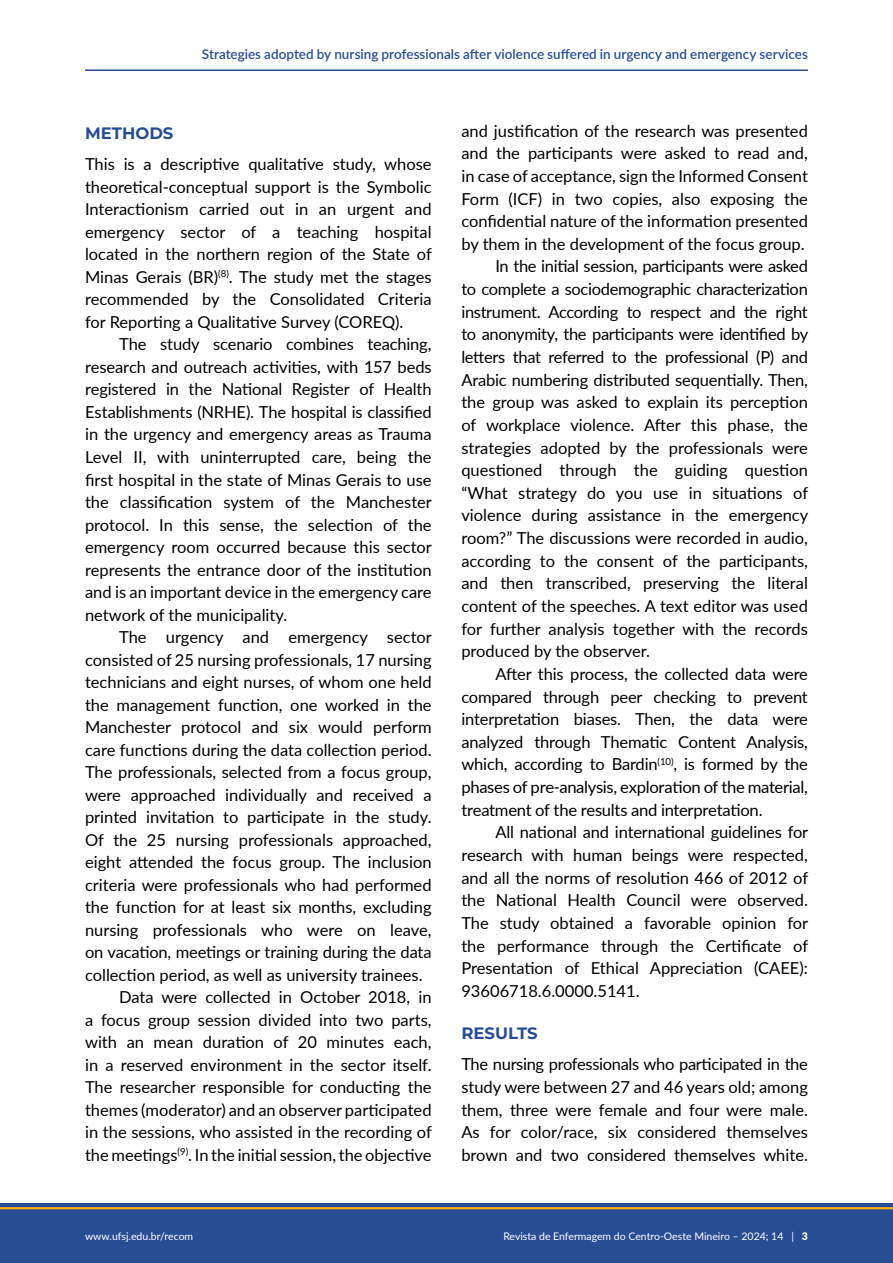
<style>
.page{position:relative;width:893px;height:1263px;background:#fff}
.page>*{position:absolute;margin:0;border:0;box-sizing:border-box;transform-origin:0 0}
.TXT{font:16.5px/22.6px "Lato";color:#000;text-align:justify}
._1st_txt{font:16.5px/22.5px "Lato";color:#000;text-align:justify}
.SUB1{font:700 16.5px "Montserrat";color:#274d95}
.t1{font:600 13.5px "Lato";color:#274d95}
.t2{font:10.5px "Lato";color:#fff}
.s1{font-weight:900}
</style>
<div class="page">
<div style="left:0;top:1203px;width:893px;height:60px;background:#274d95"></div>
<hr style="left:0;top:1207px;width:893px;height:2px;background:#ffb011">
<hr style="left:85px;top:69px;width:723px;height:2px;background:#274d95">
<p class="t1" style="left:202px;top:44px;width:608px">Strategies adopted by nursing professionals after violence suffered in urgency and emergency services</p>
<p class="SUB1" style="left:85px;top:122px;width:90px">METHODS</p>
<p class="_1st_txt" style="left:85px;top:152px;width:348px">This is a descriptive qualitative study, whose theoretical-conceptual support is the Symbolic Interactionism carried out in an urgent and emergency sector of a teaching hospital located in the northern region of the State of Minas Gerais (BR)<sup>(8)</sup>. The study met the stages recommended by the Consolidated Criteria for Reporting a Qualitative Survey (COREQ).</p>
<p class="TXT" style="left:85px;top:332px;width:348px;text-indent:34px">The study scenario combines teaching, research and outreach activities, with 157 beds registered in the National Register of Health Establishments (NRHE). The hospital is classified in the urgency and emergency areas as Trauma Level II, with uninterrupted care, being the first hospital in the state of Minas Gerais to use the classification system of the Manchester protocol. In this sense, the selection of the emergency room occurred because this sector represents the entrance door of the institution and is an important device in the emergency care network of the municipality.</p>
<p class="TXT" style="left:85px;top:625px;width:348px;text-indent:34px">The urgency and emergency sector consisted of 25 nursing professionals, 17 nursing technicians and eight nurses, of whom one held the management function, one worked in the Manchester protocol and six would perform care functions during the data collection period.<br>The professionals, selected from a focus group, were approached individually and received a printed invitation to participate in the study.<br>Of the 25 nursing professionals approached, eight attended the focus group. The inclusion criteria were professionals who had performed the function for at least six months, excluding nursing professionals who were on leave, on vacation, meetings or training during the data collection period, as well as university trainees.</p>
<p class="TXT" style="left:85px;top:985px;width:348px;text-indent:34px">Data were collected in October 2018, in a focus group session divided into two parts, with an mean duration of 20 minutes each, in a reserved environment in the sector itself.<br>The researcher responsible for conducting the themes (moderator) and an observer participated in the sessions, who assisted in the recording of the meetings<sup>(9)</sup>. In the initial session, the objective</p>
<p class="TXT" style="left:461px;top:119px;width:348px">and justification of the research was presented and the participants were asked to read and, in case of acceptance, sign the Informed Consent Form (ICF) in two copies, also exposing the confidential nature of the information presented by them in the development of the focus group.</p>
<p class="TXT" style="left:461px;top:254px;width:348px;text-indent:34px">In the initial session, participants were asked to complete a sociodemographic characterization instrument. According to respect and the right to anonymity, the participants were identified by letters that referred to the professional (P) and Arabic numbering distributed sequentially. Then, the group was asked to explain its perception of workplace violence. After this phase, the strategies adopted by the professionals were questioned through the guiding question “What strategy do you use in situations of violence during assistance in the emergency room?” The discussions were recorded in audio, according to the consent of the participants, and then transcribed, preserving the literal content of the speeches. A text editor was used for further analysis together with the records produced by the observer.</p>
<p class="TXT" style="left:461px;top:662px;width:348px;text-indent:34px">After this process, the collected data were compared through peer checking to prevent interpretation biases. Then, the data were analyzed through Thematic Content Analysis, which, according to Bardin<sup>(10)</sup>, is formed by the phases of pre-analysis, exploration of the material, treatment of the results and interpretation.</p>
<p class="TXT" style="left:461px;top:820px;width:348px;text-indent:34px">All national and international guidelines for research with human beings were respected, and all the norms of resolution 466 of 2012 of the National Health Council were observed.<br>The study obtained a favorable opinion for the performance through the Certificate of Presentation of Ethical Appreciation (CAEE):<br>93606718.6.0000.5141.</p>
<p class="SUB1" style="left:461px;top:1021px;width:78px">RESULTS</p>
<p class="_1st_txt" style="left:461px;top:1052px;width:348px">The nursing professionals who participated in the study were between 27 and 46 years old; among them, three were female and four were male.<br>As for color/race, six considered themselves brown and two considered themselves white.</p>
<p class="t2" style="left:85px;top:1228px;width:110px">www.ufsj.edu.br/recom</p>
<p class="t2" style="left:503px;top:1228px;width:306px">Revista de Enfermagem do Centro-Oeste Mineiro – 2024; 14 | <span class="s1">3</span></p>
</div>
